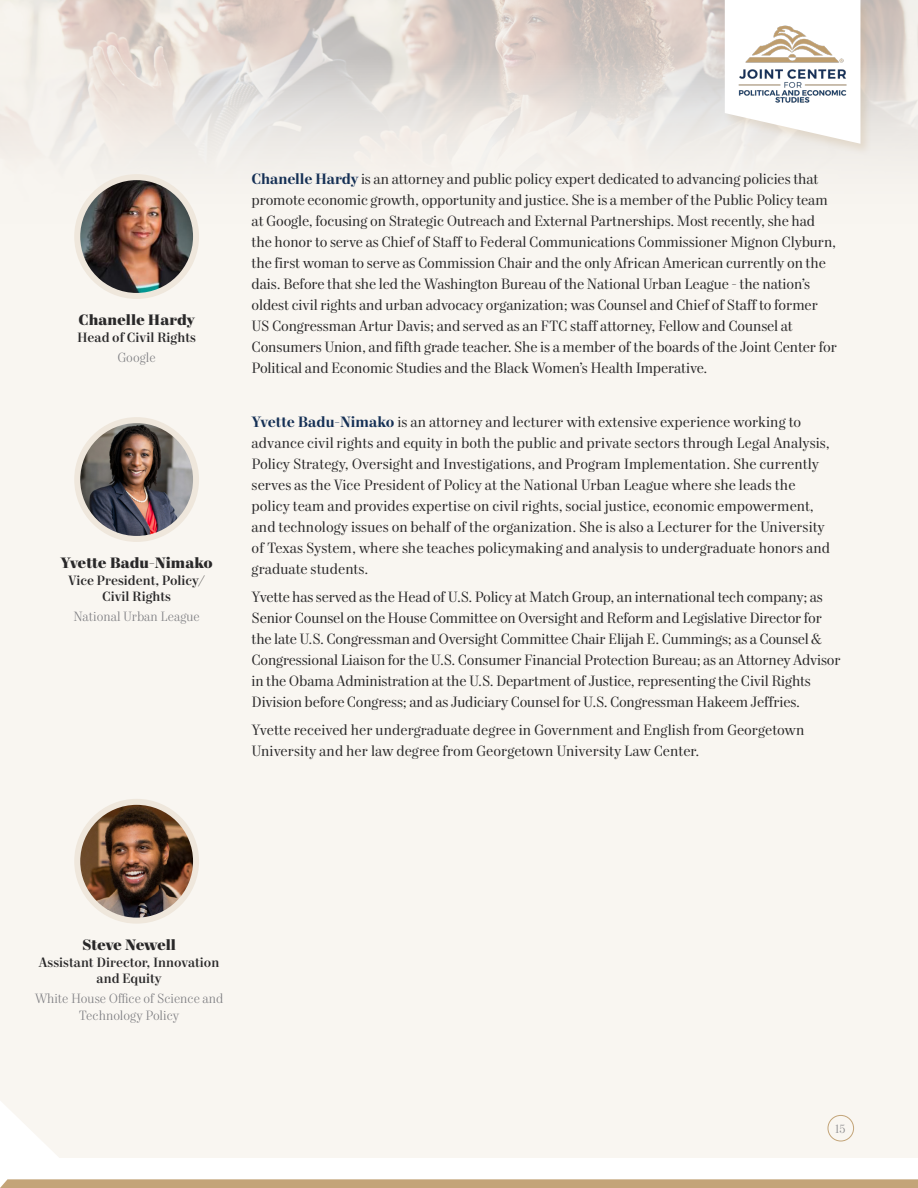
<style>
.page{position:relative;width:918px;height:1188px;background:#fff}
.page>*{position:absolute;margin:0;border:0;box-sizing:border-box;transform-origin:0 0}
.t1{font:15px/21px "Mort Modern 08";letter-spacing:-.01em;color:#292829}
.t2{font:700 15px "Mort Modern 11";color:#292829}
.t3{font:500 13.5px/16.5px "Mort Modern 09";color:#292829;text-align:center}
.t4{font:300 13.5px/16.5px "Mort Modern 07";color:#7c7c80;text-align:center}
.t5{font:300 12px "Mort Modern 07";color:#838386}
.s1{font-family:"Mort Modern 10";font-weight:600;color:#153055}
</style>
<div class="page">
<div style="left:0;top:411px;width:918px;height:747px;background:#f9f6f1"></div>
<svg style="left:0;top:1179px;width:918px;height:9px;background:#c5a77d"></svg>
<div style="left:828px;top:1115px;width:26px;height:26px;border:1px solid #c3a478;border-radius:50%"></div>
<img style="left:0;top:0;width:918px;height:411px">
<img style="left:77px;top:802px;width:119px;height:119px;border-radius:59px">
<div style="left:74px;top:799px;width:125px;height:125px;border:6px solid #efe7dc;border-radius:50%"></div>
<img style="left:77px;top:420px;width:119px;height:119px;border-radius:59px">
<div style="left:74px;top:417px;width:125px;height:125px;border:6px solid #efe7dc;border-radius:50%"></div>
<img style="left:77px;top:177px;width:119px;height:119px;border-radius:59px">
<div style="left:74px;top:174px;width:125px;height:125px;border:6px solid #efe7dc;border-radius:50%"></div>
<div style="left:723px;top:0;width:149px;height:156px;background:#c3a478;opacity:.23"></div>
<svg style="left:725px;top:0;width:135px;height:144px"></svg>
<img style="left:738px;top:10px;width:109px;height:109px">
<p class="t2" style="left:79px;top:310px;width:118px">Chanelle Hardy</p>
<p class="t3" style="left:77px;top:330px;width:120px">Head of Civil Rights</p>
<p class="t4" style="left:118px;top:350px;width:40px">Google</p>
<p class="t2" style="left:60px;top:553px;width:154px">Yvette Badu-Nimako</p>
<p class="t3" style="left:68px;top:573px;width:138px">Vice President, Policy/<br>Civil Rights</p>
<p class="t4" style="left:73px;top:609px;width:128px">National Urban League</p>
<p class="t1" style="left:252px;top:170px;width:587px"><span class="s1">Chanelle Hardy</span> is an attorney and public policy expert dedicated to advancing policies that promote economic growth, opportunity and justice. She is a member of the Public Policy team at Google, focusing on Strategic Outreach and External Partnerships. Most recently, she had the honor to serve as Chief of Staff to Federal Communications Commissioner Mignon Clyburn, the first woman to serve as Commission Chair and the only African American currently on the dais. Before that she led the Washington Bureau of the National Urban League - the nation’s oldest civil rights and urban advocacy organization; was Counsel and Chief of Staff to former US Congressman Artur Davis; and served as an FTC staff attorney, Fellow and Counsel at Consumers Union, and fifth grade teacher. She is a member of the boards of the Joint Center for Political and Economic Studies and the Black Women’s Health Imperative.</p>
<p class="t1" style="left:252px;top:413px;width:580px"><span class="s1">Yvette Badu-Nimako</span> is an attorney and lecturer with extensive experience working to advance civil rights and equity in both the public and private sectors through Legal Analysis, Policy Strategy, Oversight and Investigations, and Program Implementation. She currently serves as the Vice President of Policy at the National Urban League where she leads the policy team and provides expertise on civil rights, social justice, economic empowerment, and technology issues on behalf of the organization. She is also a Lecturer for the University of Texas System, where she teaches policymaking and analysis to undergraduate honors and graduate students.</p>
<p class="t1" style="left:252px;top:587px;width:591px">Yvette has served as the Head of U.S. Policy at Match Group, an international tech company; as Senior Counsel on the House Committee on Oversight and Reform and Legislative Director for the late U.S. Congressman and Oversight Committee Chair Elijah E. Cummings; as a Counsel &amp; Congressional Liaison for the U.S. Consumer Financial Protection Bureau; as an Attorney Advisor in the Obama Administration at the U.S. Department of Justice, representing the Civil Rights Division before Congress; and as Judiciary Counsel for U.S. Congressman Hakeem Jeffries.</p>
<p class="t1" style="left:252px;top:720px;width:554px">Yvette received her undergraduate degree in Government and English from Georgetown<br>University and her law degree from Georgetown University Law Center.</p>
<p class="t2" style="left:82px;top:935px;width:96px">Steve Newell</p>
<p class="t3" style="left:39px;top:954px;width:182px">Assistant Director, Innovation and Equity</p>
<p class="t4" style="left:35px;top:991px;width:190px">White House Office of Science and<br>Technology Policy</p>
<p class="t5" style="left:835px;top:1122px;width:12px">15</p>
</div>
